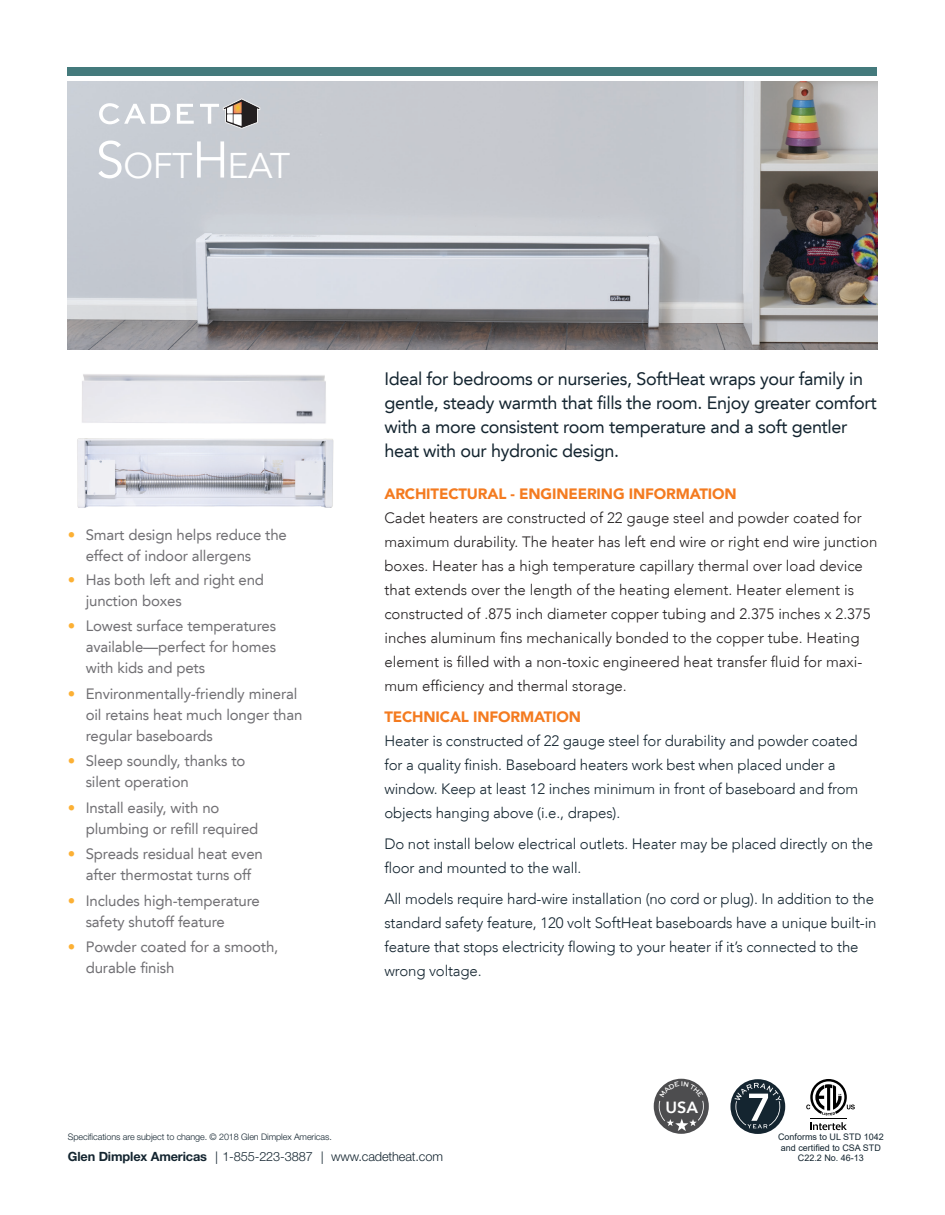
<style>
.page{position:relative;width:945px;height:1215px;background:#fff}
.page>*{position:absolute;margin:0;border:0;box-sizing:border-box;transform-origin:0 0}
.t1{font:35.7px "Avenir LT";letter-spacing:-.015em;color:#fff}
.t2{font:18px/24px "Avenir LT";letter-spacing:-.02em;color:#142530}
.t3{font:800 16.2px "Avenir LT";color:#fff}
.t4{font:300 15px/24px "Avenir LT";letter-spacing:-.01em;color:#142530}
.t5{font:300 15px/24px "Avenir LT";color:#231f20}
.t6{font:15px/21px "Avenir LT";letter-spacing:-.01em;color:#717074}
.t7{font:900 15px "Avenir LT";letter-spacing:-.01em;color:#f47b20}
.t8{font:300 12.75px "Helvetica Neue LT Std";letter-spacing:-.01em;color:#142530}
.t9{font:300 9px "Helvetica Neue LT Std";letter-spacing:-.01em;color:#142530}
.t10{font:9px/10.5px "Arial";color:#142530;text-align:center}
.s1{font-size:51px}
.s2{color:#fcb034}
.s3{font-weight:700}
.s4{font-family:"Calibri"}
</style>
<div class="page">
<img style="left:77px;top:438px;width:257px;height:70px">
<img style="left:68px;top:81px;width:810px;height:269px">
<div style="left:68px;top:68px;width:810px;height:8px;background:#447a7c"></div>
<svg style="left:810px;top:1122px;width:37px;height:8px"></svg>
<hr style="left:810px;top:1118px;width:37px;height:1px;background:#000">
<svg style="left:806px;top:1079px;width:49px;height:36px"></svg>
<svg style="left:730px;top:1079px;width:55px;height:55px"></svg>
<img style="left:82px;top:374px;width:244px;height:50px">
<svg style="left:99px;top:103px;width:71px;height:21px"></svg>
<svg style="left:177px;top:104px;width:17px;height:20px"></svg>
<svg style="left:200px;top:99px;width:60px;height:30px;background:#acaaaa"></svg>
<svg style="left:654px;top:1079px;width:55px;height:55px"></svg>
<p class="t1" style="left:96px;top:145px;width:196px"><span class="s1">S</span>OFT<span class="s1">H</span>EAT</p>
<p class="t6" style="left:68px;top:524px;width:221px"><span class="s2">•</span> Smart design helps reduce the</p>
<p class="t6" style="left:86px;top:545px;width:167px">effect of indoor allergens</p>
<p class="t6" style="left:86px;top:569px;width:180px;text-indent:-18px"><span class="s2">•</span> Has both left and right end junction boxes</p>
<p class="t6" style="left:86px;top:615px;width:192px;text-align:justify;text-indent:-18px"><span class="s2">•</span> Lowest surface temperatures available—perfect for homes with kids and pets</p>
<p class="t6" style="left:86px;top:683px;width:218px;text-indent:-18px"><span class="s2">•</span> Environmentally-friendly mineral oil retains heat much longer than regular baseboards</p>
<p class="t6" style="left:68px;top:750px;width:179px"><span class="s2">•</span> Sleep soundly, thanks to</p>
<p class="t6" style="left:86px;top:771px;width:105px">silent operation</p>
<p class="t6" style="left:68px;top:797px;width:153px"><span class="s2">•</span> Install easily, with no</p>
<p class="t6" style="left:86px;top:818px;width:174px">plumbing or refill required</p>
<p class="t6" style="left:68px;top:843px;width:197px;text-align:center"><span class="s2">•</span> Spreads residual heat even after thermostat turns off</p>
<p class="t6" style="left:86px;top:890px;width:176px;text-indent:-18px"><span class="s2">•</span> Includes high-temperature safety shutoff feature</p>
<p class="t6" style="left:86px;top:936px;width:194px;text-indent:-18px"><span class="s2">•</span> Powder coated for a smooth, durable finish</p>
<p class="t2" style="left:384px;top:367px;width:494px">Ideal for bedrooms or nurseries, SoftHeat wraps your family in gentle, steady warmth that fills the room. Enjoy greater comfort with a more consistent room temperature and a soft gentler heat with our hydronic design.</p>
<p class="t7" style="left:384px;top:485px;width:354px">ARCHITECTURAL - ENGINEERING INFORMATION</p>
<p class="t5" style="left:384px;top:506px;width:495px">Cadet heaters are constructed of 22 gauge steel and powder coated for maximum durability. The heater has left end wire or right end wire junction boxes. Heater has a high temperature capillary thermal over load device that extends over the length of the heating element. Heater element is constructed of .875 inch diameter copper tubing and 2.375 inches x 2.375 inches aluminum fins mechanically bonded to the copper tube. Heating element is filled with a non-toxic engineered heat transfer fluid for maxi&shy;mum efficiency and thermal storage.</p>
<p class="t7" style="left:384px;top:708px;width:198px">TECHNICAL INFORMATION</p>
<p class="t4" style="left:384px;top:729px;width:475px">Heater is constructed of 22 gauge steel for durability and powder coated for a quality finish. Baseboard heaters work best when placed under a window. Keep at least 12 inches minimum in front of baseboard and from objects hanging above (i.e., drapes).</p>
<p class="t4" style="left:384px;top:832px;width:490px">Do not install below electrical outlets. Heater may be placed directly on the floor and mounted to the wall.</p>
<p class="t4" style="left:384px;top:887px;width:494px">All models require hard-wire installation (no cord or plug). In addition to the standard safety feature, 120 volt SoftHeat baseboards have a unique built-in feature that stops electricity flowing to your heater if it’s connected to the wrong voltage.</p>
<p class="t3" style="left:665px;top:1097px;width:34px">USA</p>
<p class="t9" style="left:68px;top:1131px;width:265px">Specifications are subject to change. © 2018 Glen Dimplex Americas.</p>
<p class="t8" style="left:68px;top:1148px;width:377px"><span class="s3">Glen Dimplex Americas</span> <span class="s4">│</span> 1-855-223-3887 <span class="s4">│</span> www.cadetheat.com</p>
<p class="t10" style="left:778px;top:1132px;width:107px">Conforms to UL STD 1042 and certified to CSA STD<br>C22.2 No. 46-13</p>
</div>
